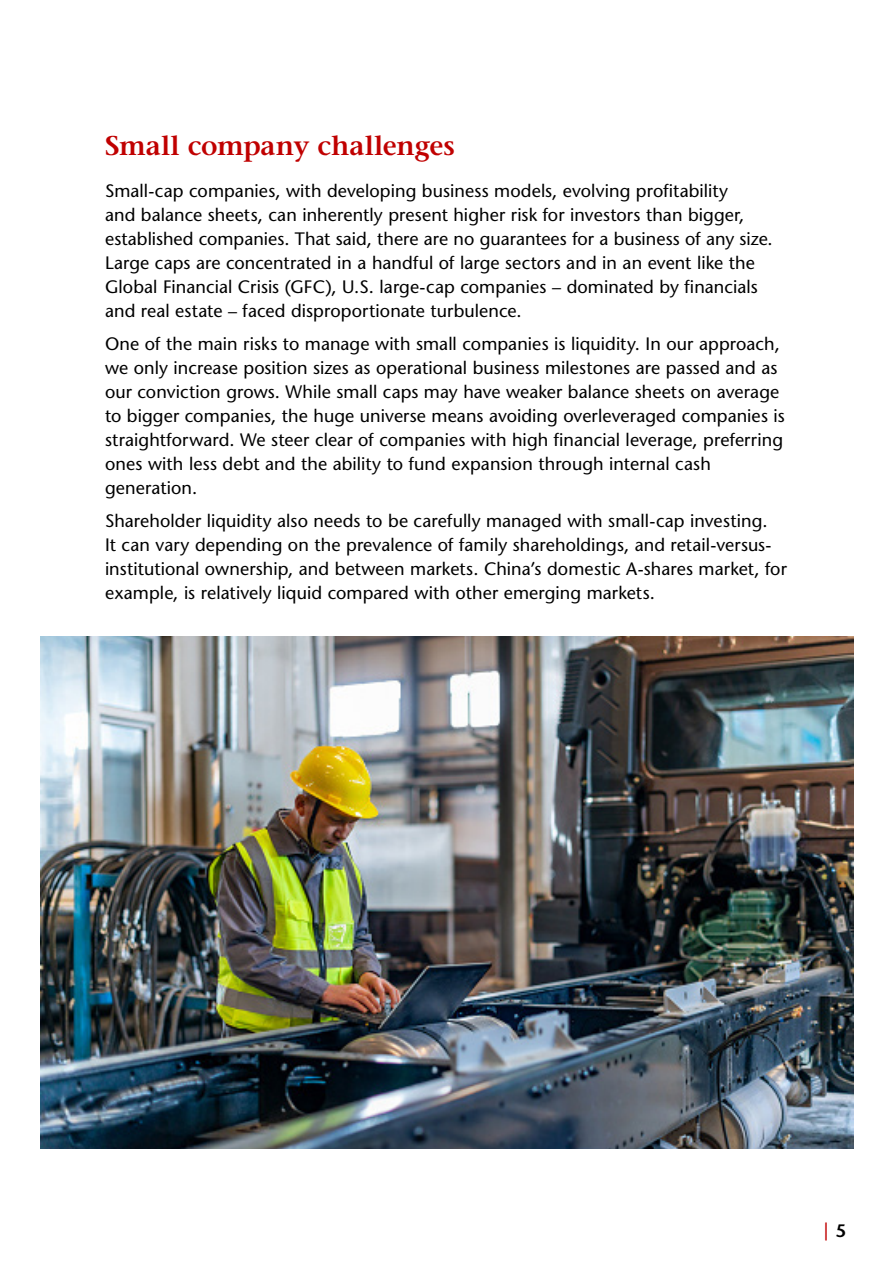
<style>
.page{position:relative;width:894px;height:1263px;background:#fff}
.page>*{position:absolute;margin:0;border:0;box-sizing:border-box;transform-origin:0 0}
._00_Header{font:600 27px "Stone Serif Std";letter-spacing:-.005em;color:#c00000}
._00_Body_Copy{font:500 18px/24px "Stone Sans Std";letter-spacing:.005em;color:#000}
.t1{font:600 18px "Stone Sans Std";color:#c00000}
.s1{color:#000}
</style>
<div class="page">
<img style="left:40px;top:637px;width:814px;height:512px">
<p class="_00_Header" style="left:105px;top:130px;width:351px">Small company challenges</p>
<p class="_00_Body_Copy" style="left:105px;top:179px;width:669px">Small-cap companies, with developing business models, evolving profitability<br>and balance sheets, can inherently present higher risk for investors than bigger, established companies. That said, there are no guarantees for a business of any size.<br>Large caps are concentrated in a handful of large sectors and in an event like the Global Financial Crisis (GFC), U.S. large-cap companies – dominated by financials and real estate – faced disproportionate turbulence.</p>
<p class="_00_Body_Copy" style="left:105px;top:332px;width:681px">One of the main risks to manage with small companies is liquidity. In our approach, we only increase position sizes as operational business milestones are passed and as our conviction grows. While small caps may have weaker balance sheets on average to bigger companies, the huge universe means avoiding overleveraged companies is straightforward. We steer clear of companies with high financial leverage, preferring ones with less debt and the ability to fund expansion through internal cash generation.</p>
<p class="_00_Body_Copy" style="left:105px;top:509px;width:683px">Shareholder liquidity also needs to be carefully managed with small-cap investing.<br>It can vary depending on the prevalence of family shareholdings, and retail-versus&shy;institutional ownership, and between markets. China’s domestic A-shares market, for example, is relatively liquid compared with other emerging markets.</p>
<p class="t1" style="left:824px;top:1219px;width:24px">| <span class="s1">5</span></p>
</div>
